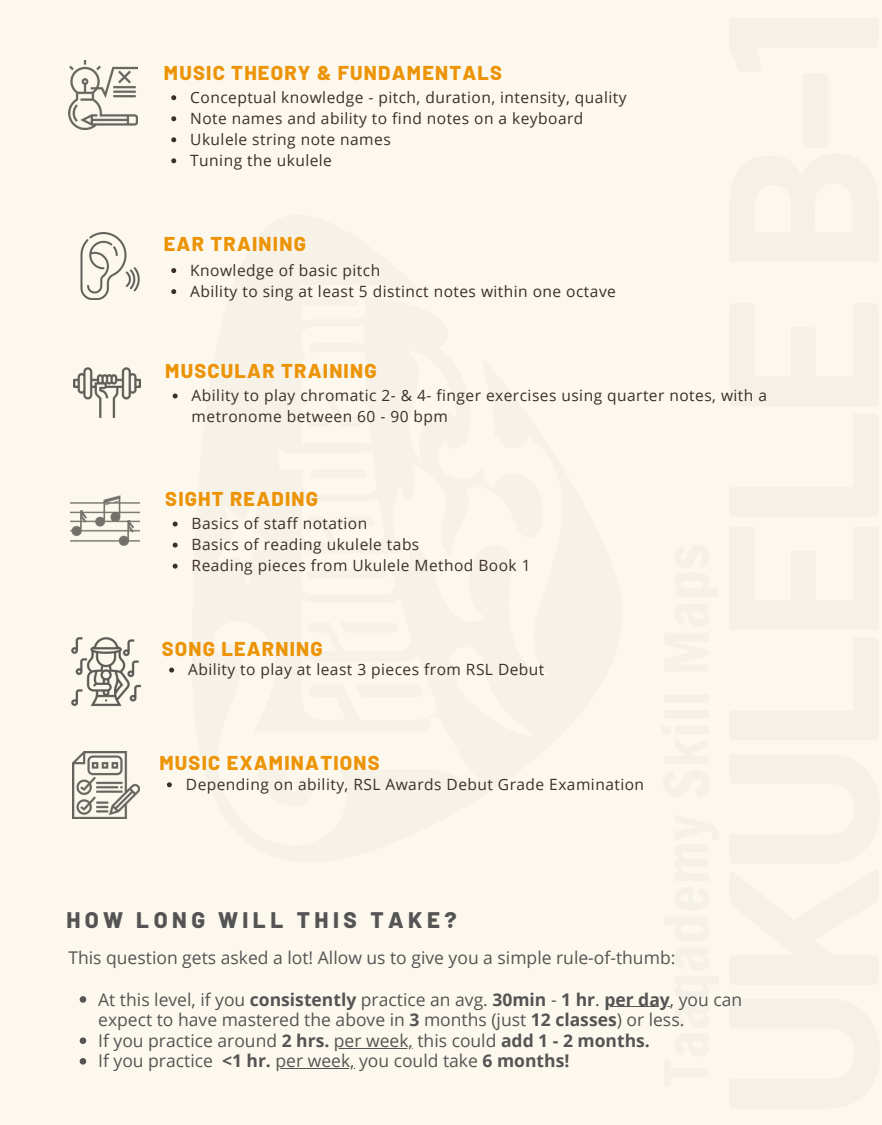
<style>
.page{position:relative;width:882px;height:1125px;background:#fff}
.page>*{position:absolute;margin:0;border:0;box-sizing:border-box;transform-origin:0 0}
.t1{font:800 22.5px "Barlow";letter-spacing:.2em;color:#545454}
.t2{font:800 20px "Barlow";letter-spacing:.06em;color:#ec9406}
.t3{font:17.5px/20.6px "Open Sans";color:#545454}
.t4{font:15.5px/21px "Open Sans";letter-spacing:.03em;color:#3c2f28}
.s1{font-weight:700}
</style>
<div class="page">
<div style="left:0;top:0;width:881px;height:1125px;background:#fcf8ed"></div>
<img style="left:68px;top:61px;width:70px;height:69px">
<svg style="left:171px;top:95px;width:5px;height:5px"></svg>
<svg style="left:171px;top:116px;width:5px;height:5px"></svg>
<svg style="left:171px;top:137px;width:5px;height:5px"></svg>
<svg style="left:171px;top:158px;width:5px;height:5px"></svg>
<img style="left:80px;top:232px;width:60px;height:68px">
<svg style="left:171px;top:268px;width:5px;height:5px"></svg>
<svg style="left:171px;top:289px;width:5px;height:5px"></svg>
<img style="left:73px;top:367px;width:67px;height:51px">
<svg style="left:173px;top:394px;width:4px;height:4px"></svg>
<img style="left:71px;top:495px;width:68px;height:51px">
<svg style="left:173px;top:522px;width:4px;height:5px"></svg>
<svg style="left:173px;top:543px;width:4px;height:5px"></svg>
<svg style="left:173px;top:564px;width:4px;height:5px"></svg>
<img style="left:71px;top:637px;width:70px;height:69px">
<svg style="left:169px;top:668px;width:5px;height:5px"></svg>
<svg style="left:80px;top:996px;width:6px;height:7px"></svg>
<hr style="left:604px;top:1006px;width:65px;height:1px;background:#545454">
<svg style="left:80px;top:1037px;width:6px;height:7px"></svg>
<hr style="left:334px;top:1048px;width:79px;height:1px;background:#545454">
<svg style="left:80px;top:1058px;width:6px;height:7px"></svg>
<hr style="left:275px;top:1068px;width:79px;height:1px;background:#545454">
<img style="left:72px;top:751px;width:68px;height:68px">
<svg style="left:167px;top:782px;width:5px;height:5px"></svg>
<p class="t2" style="left:164px;top:60px;width:340px">MUSIC THEORY &amp; FUNDAMENTALS</p>
<p class="t4" style="left:190px;top:86px;width:437px">Conceptual knowledge - pitch, duration, intensity, quality</p>
<p class="t4" style="left:190px;top:107px;width:394px">Note names and ability to find notes on a keyboard</p>
<p class="t4" style="left:190px;top:128px;width:202px">Ukulele string note names</p>
<p class="t4" style="left:190px;top:149px;width:143px">Tuning the ukulele</p>
<p class="t2" style="left:164px;top:231px;width:143px">EAR TRAINING</p>
<p class="t4" style="left:190px;top:259px;width:191px">Knowledge of basic pitch</p>
<p class="t4" style="left:190px;top:280px;width:427px">Ability to sing at least 5 distinct notes within one octave</p>
<p class="t2" style="left:165px;top:358px;width:213px">MUSCULAR TRAINING</p>
<p class="t4" style="left:191px;top:384px;width:576px">Ability to play chromatic 2- &amp; 4- finger exercises using quarter notes, with a metronome between 60 - 90 bpm</p>
<p class="t2" style="left:165px;top:486px;width:154px">SIGHT READING</p>
<p class="t4" style="left:191px;top:512px;width:177px">Basics of staff notation</p>
<p class="t4" style="left:191px;top:534px;width:229px">Basics of reading ukulele tabs</p>
<p class="t4" style="left:191px;top:555px;width:340px">Reading pieces from Ukulele Method Book 1</p>
<p class="t2" style="left:162px;top:636px;width:162px">SONG LEARNING</p>
<p class="t4" style="left:188px;top:658px;width:357px">Ability to play at least 3 pieces from RSL Debut</p>
<p class="t2" style="left:159px;top:750px;width:222px">MUSIC EXAMINATIONS</p>
<p class="t4" style="left:186px;top:773px;width:459px">Depending on ability, RSL Awards Debut Grade Examination</p>
<p class="t1" style="left:66px;top:905px;width:391px">HOW LONG WILL THIS TAKE?</p>
<p class="t3" style="left:68px;top:947px;width:608px">This question gets asked a lot! Allow us to give you a simple rule-of-thumb:</p>
<p class="t3" style="left:98px;top:988px;width:645px">At this level, if you <span class="s1">consistently</span> practice an avg. <span class="s1">30min</span> - <span class="s1">1 hr</span>. <span class="s1">per day</span>, you can expect to have mastered the above in <span class="s1">3</span> months (just <span class="s1">12 classes</span>) or less.</p>
<p class="t3" style="left:98px;top:1030px;width:553px">If you practice around <span class="s1">2 hrs.</span> per week, this could <span class="s1">add 1 - 2 months.</span></p>
<p class="t3" style="left:98px;top:1050px;width:472px">If you practice <span class="s1">&lt;1 hr.</span> per week, you could take <span class="s1">6 months!</span></p>
</div>
